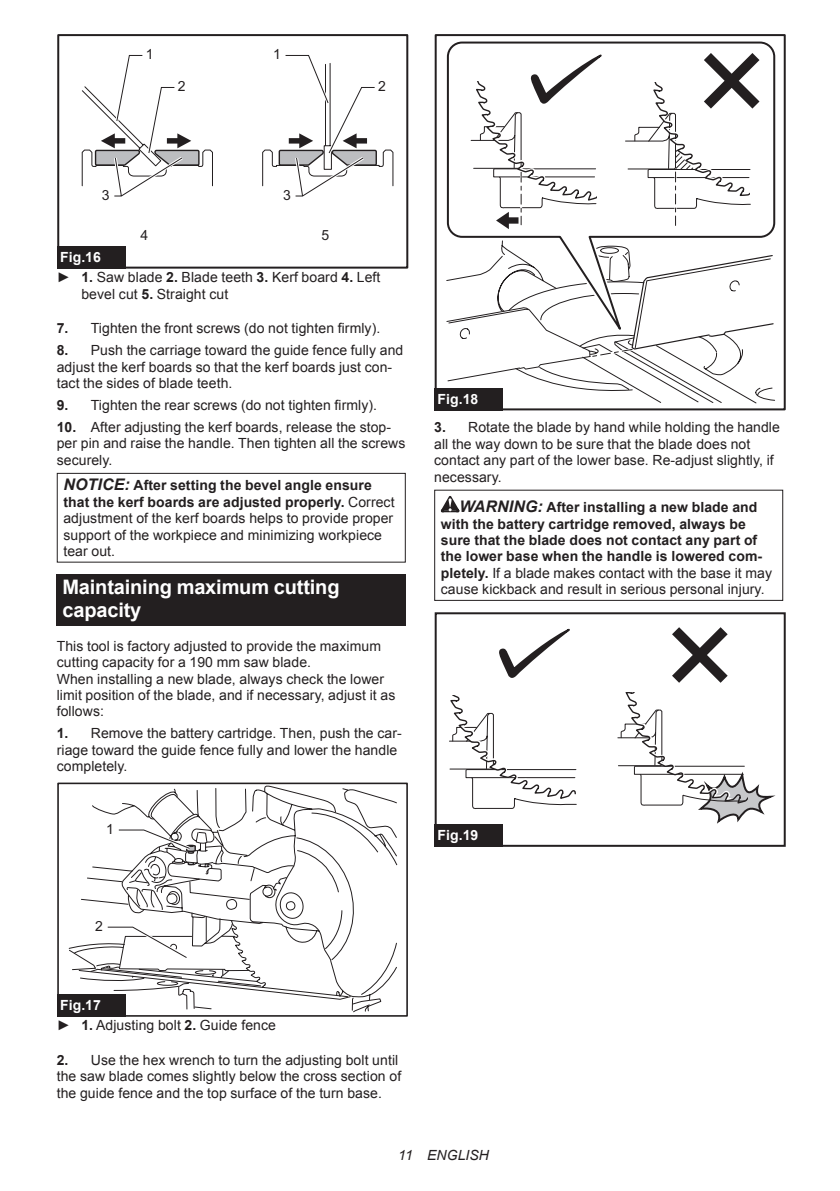
<style>
.page{position:relative;width:840px;height:1191px;background:#fff}
.page>*{position:absolute;margin:0;border:0;box-sizing:border-box;transform-origin:0 0}
.t1{font:700 20px/23.4px "Arial";letter-spacing:-.01em;color:#fff}
.t2{font:14px/16.4px "Arial";letter-spacing:.005em;color:#231f20}
.t3{font:700 14px/16.4px "Arial";letter-spacing:.005em;color:#231f20}
.t4{font:700 14px "Arial";letter-spacing:.005em;color:#fff}
.t5{font:italic 14px "Arial";letter-spacing:.005em;color:#231f20}
.s1{font-weight:700;color:#fff}
.s2{font-weight:700}
.s3{font-weight:700;font-style:italic;font-size:16px}
.s4{font-style:italic;font-size:16px}
.s5{font-weight:400}
</style>
<div class="page">
<div style="left:57px;top:34px;width:351px;height:235px;border:2px solid #231f20"></div>
<svg style="left:81px;top:55px;width:312px;height:142px"></svg>
<div style="left:57px;top:246px;width:68px;height:23px;background:#231f20"></div>
<div style="left:57px;top:473px;width:348px;height:89px;border:1px solid #231f20"></div>
<div style="left:57px;top:574px;width:348px;height:52px;background:#231f20"></div>
<svg style="left:264px;top:785px;width:133px;height:221px"></svg>
<svg style="left:186px;top:828px;width:184px;height:184px"></svg>
<svg style="left:69px;top:788px;width:197px;height:221px"></svg>
<svg style="left:69px;top:993px;width:61px;height:20px"></svg>
<div style="left:57px;top:782px;width:350px;height:234px;border:2px solid #231f20"></div>
<svg style="left:116px;top:827px;width:80px;height:27px"></svg>
<svg style="left:105px;top:924px;width:145px;height:47px"></svg>
<div style="left:57px;top:994px;width:68px;height:22px;background:#231f20"></div>
<svg style="left:446px;top:41px;width:329px;height:198px"></svg>
<svg style="left:624px;top:53px;width:135px;height:172px"></svg>
<svg style="left:470px;top:56px;width:132px;height:173px"></svg>
<svg style="left:446px;top:239px;width:328px;height:165px"></svg>
<div style="left:434px;top:34px;width:351px;height:376px;border:2px solid #231f20"></div>
<div style="left:441px;top:385px;width:68px;height:23px;background:#fff"></div>
<div style="left:434px;top:388px;width:68px;height:22px;background:#231f20"></div>
<svg style="left:440px;top:496px;width:19px;height:16px"></svg>
<div style="left:434px;top:489px;width:348px;height:112px;border:1px solid #231f20"></div>
<svg style="left:617px;top:693px;width:159px;height:131px"></svg>
<svg style="left:449px;top:696px;width:127px;height:113px"></svg>
<svg style="left:672px;top:627px;width:55px;height:56px"></svg>
<svg style="left:499px;top:630px;width:71px;height:48px"></svg>
<div style="left:434px;top:612px;width:351px;height:235px;border:2px solid #231f20"></div>
<div style="left:434px;top:824px;width:68px;height:23px;background:#231f20"></div>
<p class="t2" style="left:146px;top:46px;width:9px">1</p>
<p class="t2" style="left:273px;top:46px;width:9px">1</p>
<p class="t2" style="left:178px;top:78px;width:9px">2</p>
<p class="t2" style="left:378px;top:78px;width:9px">2</p>
<p class="t2" style="left:102px;top:187px;width:9px">3</p>
<p class="t2" style="left:283px;top:187px;width:9px">3</p>
<p class="t2" style="left:140px;top:227px;width:9px">4</p>
<p class="t2" style="left:321px;top:227px;width:9px">5</p>
<p class="t2" style="left:57px;top:247px;width:325px;line-height:20.2px"><span class="s1">Fig.16<br></span>► <span class="s2">1.</span> Saw blade <span class="s2">2.</span> Blade teeth <span class="s2">3.</span> Kerf board <span class="s2">4.</span> Left</p>
<p class="t2" style="left:81px;top:285px;width:148px">bevel cut <span class="s2">5.</span> Straight cut</p>
<p class="t2" style="left:57px;top:320px;width:325px"><span class="s2">7.</span> Tighten the front screws (do not tighten firmly).</p>
<p class="t2" style="left:57px;top:342px;width:348px"><span class="s2">8.</span> Push the carriage toward the guide fence fully and adjust the kerf boards so that the kerf boards just con&shy;tact the sides of blade teeth.</p>
<p class="t2" style="left:57px;top:397px;width:322px"><span class="s2">9.</span> Tighten the rear screws (do not tighten firmly).</p>
<p class="t2" style="left:57px;top:419px;width:350px"><span class="s2">10.</span> After adjusting the kerf boards, release the stop&shy;per pin and raise the handle. Then tighten all the screws securely.</p>
<p class="t2" style="left:63px;top:477px;width:332px"><span class="s3">NOTICE:</span> <span class="s2">After setting the bevel angle ensure that the kerf boards are adjusted properly.</span> Correct adjustment of the kerf boards helps to provide proper support of the workpiece and minimizing workpiece tear out.</p>
<h1 class="t1" style="left:62px;top:576px;width:278px">Maintaining maximum cutting capacity</h1>
<p class="t2" style="left:57px;top:638px;width:340px">This tool is factory adjusted to provide the maximum cutting capacity for a 190 mm saw blade.<br>When installing a new blade, always check the lower limit position of the blade, and if necessary, adjust it as follows:</p>
<p class="t2" style="left:57px;top:725px;width:346px"><span class="s2">1.</span> Remove the battery cartridge. Then, push the car&shy;riage toward the guide fence fully and lower the handle completely.</p>
<p class="t2" style="left:106px;top:821px;width:9px">1</p>
<p class="t4" style="left:437px;top:389px;width:42px">Fig.18</p>
<p class="t2" style="left:434px;top:419px;width:347px"><span class="s2">3.</span> Rotate the blade by hand while holding the handle all the way down to be sure that the blade does not contact any part of the lower base. Re-adjust slightly, if necessary.</p>
<p class="t3" style="left:440px;top:499px;width:332px;text-indent:19px"><span class="s4">WARNING:</span> After installing a new blade and with the battery cartridge removed, always be sure that the blade does not contact any part of the lower base when the handle is lowered com&shy;pletely. <span class="s5">If a blade makes contact with the base it may cause kickback and result in serious personal injury.</span></p>
<p class="t4" style="left:437px;top:826px;width:42px">Fig.19</p>
<p class="t2" style="left:95px;top:918px;width:9px">2</p>
<p class="t2" style="left:57px;top:995px;width:220px;line-height:20.2px"><span class="s1">Fig.17<br></span>► <span class="s2">1.</span> Adjusting bolt <span class="s2">2.</span> Guide fence</p>
<p class="t2" style="left:57px;top:1051px;width:346px"><span class="s2">2.</span> Use the hex wrench to turn the adjusting bolt until the saw blade comes slightly below the cross section of the guide fence and the top surface of the turn base.</p>
<p class="t5" style="left:398px;top:1146px;width:92px">11 ENGLISH</p>
</div>
